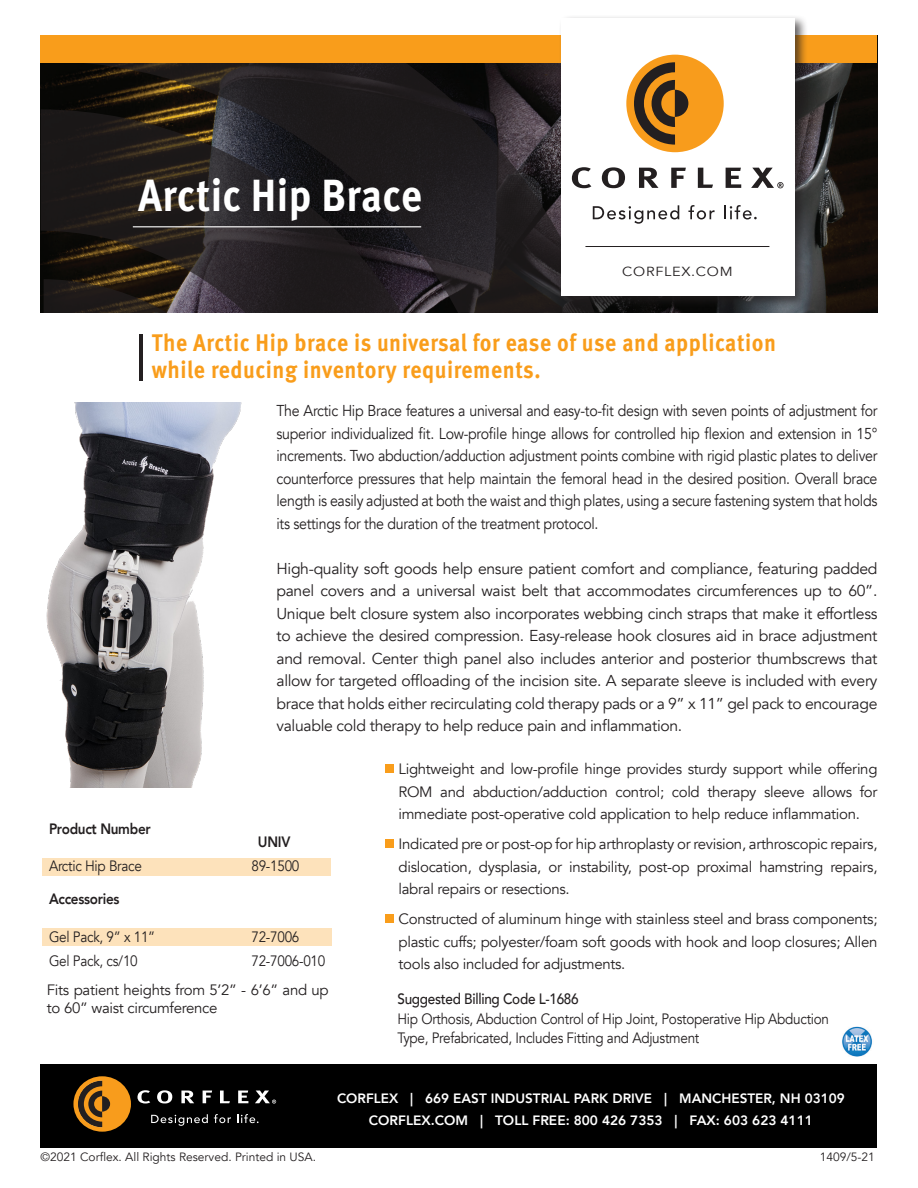
<style>
.page{position:relative;width:918px;height:1188px;background:#fff}
.page>*{position:absolute;margin:0;border:0;box-sizing:border-box;transform-origin:0 0}
.Instr_Sheet_-_Headli{font:700 45px "Meta Pro";letter-spacing:.01em;color:#fff;scale:.9 1}
.Instr_Sheet_-_Subhea{font:700 24px/27px "Meta Pro";letter-spacing:.025em;color:#f99d1b;scale:.9 1}
.Instr_Sheet_-_Body_L{font:15.75px/22.5px "Avenir";letter-spacing:-.02em;color:#231f20;text-align:justify}
.Instr_Sheet_-_Body_L-2{font:15.75px/22.5px "Avenir";letter-spacing:-.02em;color:#231f20;text-align:justify;scale:.9 1}
.Instr_Sheet_-_Body_L-3{font:15px/22.5px "Avenir";letter-spacing:-.02em;color:#231f20;text-align:justify}
.Instr_Sheet_-_Body_L-4{font:15px/19.5px "Avenir";letter-spacing:-.02em;color:#231f20;scale:.9 1}
.Instr_Sheet_-_Body_L-5{font:800 15px "Avenir";letter-spacing:-.02em;color:#231f20;scale:.9 1}
.Instr_Sheet_-_Body_L-6{font:500 15px "Avenir";letter-spacing:-.02em;color:#231f20;scale:.9 1}
.t1{font:800 13.5px "Avenir";color:#fff}
.Instr_Sheet_-_Subhea-2{font:13.2px "Avenir";letter-spacing:.05em;color:#231f20;scale:1.1 1}
.t2{font:12px "Avenir";color:#231f20}
</style>
<div class="page">
<img style="left:40px;top:63px;width:838px;height:249px">
<svg style="left:41px;top:63px;width:589px;height:249px;background:#221e1e"></svg>
<svg style="left:41px;top:109px;width:418px;height:203px;background:#231f1e"></svg>
<svg style="left:44px;top:279px;width:245px;height:33px;background:#312928"></svg>
<div style="left:40px;top:36px;width:838px;height:27px;background:#f99d1b"></div>
<hr style="left:139px;top:334px;width:3px;height:47px;background:#231f20">
<div style="left:558px;top:15px;width:250px;height:294px;background:#231f20;opacity:.7"></div>
<div style="left:561px;top:18px;width:234px;height:278px;background:#fff"></div>
<svg style="left:572px;top:167px;width:211px;height:21px"></svg>
<svg style="left:593px;top:205px;width:86px;height:19px"></svg>
<svg style="left:688px;top:205px;width:27px;height:14px"></svg>
<svg style="left:724px;top:205px;width:33px;height:14px"></svg>
<svg style="left:626px;top:55px;width:98px;height:97px"></svg>
<hr style="left:585px;top:246px;width:184px;height:1px;background:#231f20">
<hr style="left:133px;top:226px;width:288px;height:1px;background:#fff">
<img style="left:46px;top:403px;width:196px;height:384px">
<div style="left:40px;top:1064px;width:838px;height:84px;background:#000"></div>
<svg style="left:137px;top:1090px;width:139px;height:14px"></svg>
<svg style="left:151px;top:1114px;width:57px;height:12px"></svg>
<svg style="left:214px;top:1114px;width:17px;height:9px"></svg>
<svg style="left:237px;top:1114px;width:22px;height:9px"></svg>
<svg style="left:73px;top:1076px;width:58px;height:56px"></svg>
<div style="left:43px;top:928px;width:289px;height:18px;background:#fde2bb"></div>
<div style="left:43px;top:858px;width:288px;height:17px;background:#fde2bb"></div>
<img style="left:842px;top:1026px;width:30px;height:31px">
<div style="left:385px;top:765px;width:9px;height:8px;background:#f99d1b"></div>
<div style="left:385px;top:839px;width:9px;height:9px;background:#f99d1b"></div>
<div style="left:385px;top:915px;width:9px;height:8px;background:#f99d1b"></div>
<p class="Instr_Sheet_-_Headli" style="left:138px;top:160px;width:317px">Arctic Hip Brace</p>
<p class="Instr_Sheet_-_Subhea-2" style="left:622px;top:264px;width:102px">CORFLEX.COM</p>
<p class="Instr_Sheet_-_Subhea" style="left:152px;top:328px;width:695px">The Arctic Hip brace is universal for ease of use and application while reducing inventory requirements.</p>
<p class="Instr_Sheet_-_Body_L-2" style="left:276px;top:400px;width:669px">The Arctic Hip Brace features a universal and easy-to-fit design with seven points of adjustment for superior individualized fit. Low-profile hinge allows for controlled hip flexion and extension in 15° increments. Two abduction/adduction adjustment points combine with rigid plastic plates to deliver counterforce pressures that help maintain the femoral head in the desired position. Overall brace length is easily adjusted at both the waist and thigh plates, using a secure fastening system that holds its settings for the duration of the treatment protocol.</p>
<p class="Instr_Sheet_-_Body_L" style="left:276px;top:557px;width:603px">High-quality soft goods help ensure patient comfort and compliance, featuring padded panel covers and a universal waist belt that accommodates circumferences up to 60”.<br>Unique belt closure system also incorporates webbing cinch straps that make it effortless to achieve the desired compression. Easy-release hook closures aid in brace adjustment and removal. Center thigh panel also includes anterior and posterior thumbscrews that allow for targeted offloading of the incision site. A separate sleeve is included with every brace that holds either recirculating cold therapy pads or a 9” x 11” gel pack to encourage valuable cold therapy to help reduce pain and inflammation.</p>
<p class="Instr_Sheet_-_Body_L-3" style="left:399px;top:758px;width:480px">Lightweight and low-profile hinge provides sturdy support while offering ROM and abduction/adduction control; cold therapy sleeve allows for immediate post-operative cold application to help reduce inflammation.</p>
<p class="Instr_Sheet_-_Body_L-3" style="left:399px;top:833px;width:480px">Indicated pre or post-op for hip arthroplasty or revision, arthroscopic repairs, dislocation, dysplasia, or instability, post-op proximal hamstring repairs, labral repairs or resections.</p>
<p class="Instr_Sheet_-_Body_L-3" style="left:399px;top:908px;width:480px">Constructed of aluminum hinge with stainless steel and brass components; plastic cuffs; polyester/foam soft goods with hook and loop closures; Allen tools also included for adjustments.</p>
<p class="Instr_Sheet_-_Body_L-3" style="left:47px;top:981px;width:283px;line-height:18px">Fits patient heights from 5’2” - 6’6” and up to 60” waist circumference</p>
<p class="Instr_Sheet_-_Body_L-5" style="left:49px;top:817px;width:115px">Product Number</p>
<p class="Instr_Sheet_-_Body_L-5" style="left:258px;top:830px;width:38px">UNIV</p>
<p class="Instr_Sheet_-_Body_L-4" style="left:49px;top:857px;width:105px">Arctic Hip Brace</p>
<p class="Instr_Sheet_-_Body_L-4" style="left:252px;top:857px;width:55px">89-1500</p>
<p class="Instr_Sheet_-_Body_L-5" style="left:49px;top:887px;width:80px">Accessories</p>
<p class="Instr_Sheet_-_Body_L-4" style="left:49px;top:927px;width:120px">Gel Pack, 9” x 11”</p>
<p class="Instr_Sheet_-_Body_L-4" style="left:252px;top:927px;width:55px">72-7006</p>
<p class="Instr_Sheet_-_Body_L-4" style="left:49px;top:951px;width:100px">Gel Pack, cs/10</p>
<p class="Instr_Sheet_-_Body_L-4" style="left:252px;top:951px;width:84px">72-7006-010</p>
<p class="Instr_Sheet_-_Body_L-6" style="left:397px;top:986px;width:203px">Suggested Billing Code L-1686</p>
<p class="Instr_Sheet_-_Body_L-4" style="left:397px;top:1009px;width:481px">Hip Orthosis, Abduction Control of Hip Joint, Postoperative Hip Abduction<br>Type, Prefabricated, Includes Fitting and Adjustment</p>
<p class="t1" style="left:337px;top:1088px;width:509px">CORFLEX | 669 EAST INDUSTRIAL PARK DRIVE | MANCHESTER, NH 03109</p>
<p class="t1" style="left:369px;top:1110px;width:446px">CORFLEX.COM | TOLL FREE: 800 426 7353 | FAX: 603 623 4111</p>
<p class="t2" style="left:40px;top:1150px;width:277px">©2021 Corflex. All Rights Reserved. Printed in USA.</p>
<p class="t2" style="left:820px;top:1150px;width:57px">1409/5-21</p>
</div>
